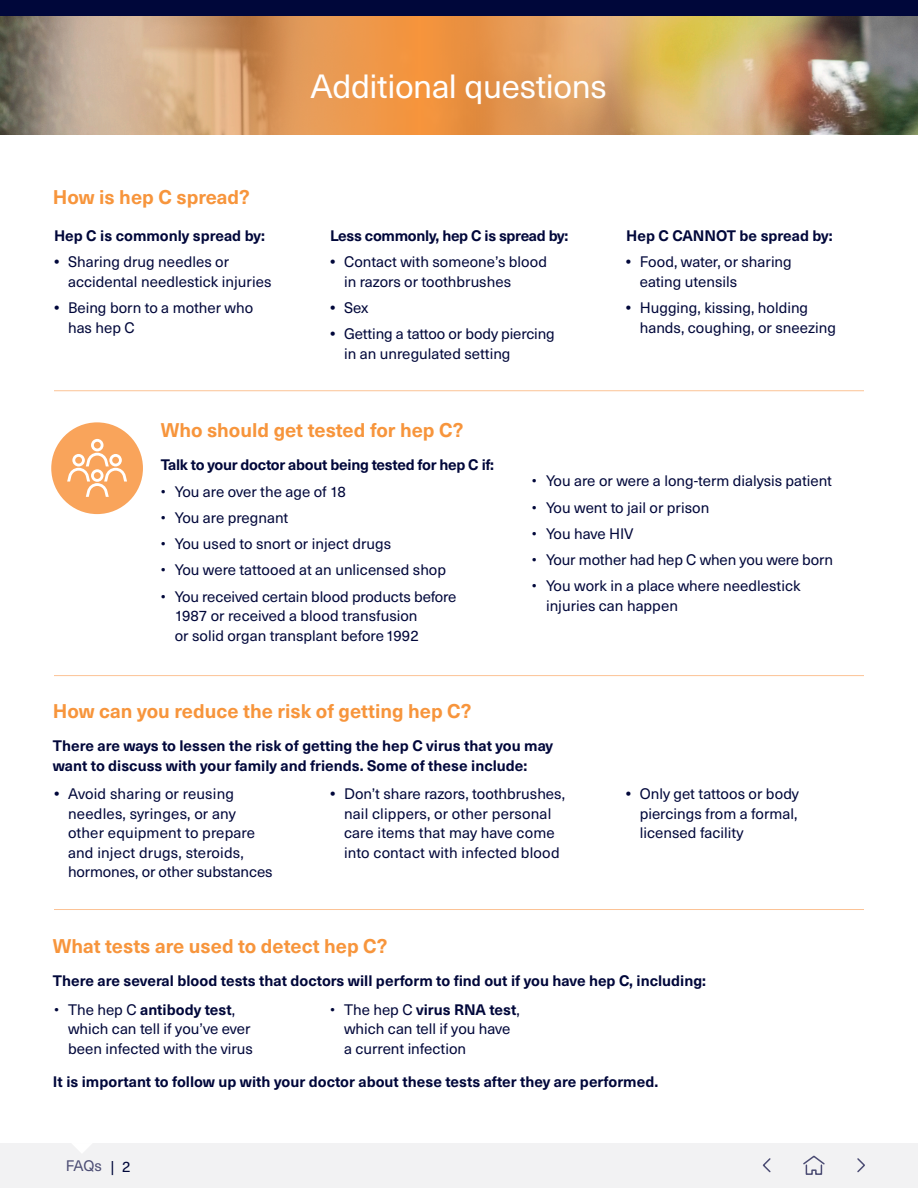
<style>
.page{position:relative;width:918px;height:1188px;background:#fff}
.page>*{position:absolute;margin:0;border:0;box-sizing:border-box;transform-origin:0 0}
.t1{font:33px "Neue Haas Unica Pro";letter-spacing:-.01em;color:#fff}
.t2{font:700 19.5px "Neue Haas Unica Pro";color:#f7953c}
.t3{font:15px/19.5px "Neue Haas Unica Pro";color:#00073a}
.t4{font:700 15px/19.5px "Neue Haas Unica Pro";color:#00073a}
.t5{font:700 15px "Neue Haas Unica Pro";letter-spacing:-.02em;color:#00073a}
.t6{font:15px "Neue Haas Unica Pro";color:#4c4d74}
.s1{font-weight:700}
.s2{color:#00073a}
</style>
<div class="page">
<img style="left:0;top:15px;width:918px;height:120px">
<svg style="left:22px;top:15px;width:776px;height:120px;background:#d7a168"></svg>
<div style="left:0;top:0;width:918px;height:15px;background:#00073a"></div>
<hr style="left:54px;top:390px;width:810px;height:1px;background:#fcc396">
<hr style="left:54px;top:675px;width:810px;height:1px;background:#fcc396">
<hr style="left:54px;top:909px;width:810px;height:1px;background:#fcc396">
<div style="left:51px;top:422px;width:92px;height:92px;background:#f9a45b;border-radius:50%"></div>
<svg style="left:67px;top:439px;width:60px;height:58px"></svg>
<div style="left:0;top:1143px;width:918px;height:45px;background:#f2f2f3"></div>
<svg style="left:762px;top:1158px;width:9px;height:15px"></svg>
<svg style="left:803px;top:1155px;width:22px;height:20px"></svg>
<svg style="left:857px;top:1158px;width:8px;height:15px"></svg>
<svg style="left:72px;top:1143px;width:20px;height:10px"></svg>
<h2 class="t2" style="left:53px;top:185px;width:199px">How is hep C spread?</h2>
<p class="t4" style="left:54px;top:226px;width:212px">Hep C is commonly spread by:</p>
<p class="t3" style="left:68px;top:252px;width:205px;text-indent:-14px"><span class="s1">•</span> Sharing drug needles or accidental needlestick injuries</p>
<p class="t3" style="left:68px;top:298px;width:187px;text-indent:-14px"><span class="s1">•</span> Being born to a mother who has hep C</p>
<h1 class="t1" style="left:311px;top:67px;width:298px">Additional questions</h1>
<p class="t5" style="left:330px;top:227px;width:240px">Less commonly, hep C is spread by:</p>
<p class="t3" style="left:344px;top:252px;width:205px;text-indent:-14px"><span class="s1">•</span> Contact with someone’s blood in razors or toothbrushes</p>
<p class="t3" style="left:330px;top:298px;width:40px"><span class="s1">•</span> Sex</p>
<p class="t3" style="left:344px;top:324px;width:212px;text-indent:-14px"><span class="s1">•</span> Getting a tattoo or body piercing in an unregulated setting</p>
<p class="t4" style="left:626px;top:226px;width:208px">Hep C CANNOT be spread by:</p>
<p class="t3" style="left:640px;top:252px;width:154px;text-indent:-14px"><span class="s1">•</span> Food, water, or sharing eating utensils</p>
<p class="t3" style="left:640px;top:298px;width:198px;text-indent:-14px"><span class="s1">•</span> Hugging, kissing, holding hands, coughing, or sneezing</p>
<h2 class="t2" style="left:161px;top:418px;width:304px">Who should get tested for hep C?</h2>
<p class="t5" style="left:161px;top:456px;width:335px">Talk to your doctor about being tested for hep C if:</p>
<p class="t3" style="left:161px;top:482px;width:187px">• You are over the age of 18</p>
<p class="t3" style="left:161px;top:508px;width:129px">• You are pregnant</p>
<p class="t3" style="left:161px;top:534px;width:232px">• You used to snort or inject drugs</p>
<p class="t3" style="left:161px;top:560px;width:287px">• You were tattooed at an unlicensed shop</p>
<p class="t3" style="left:175px;top:587px;width:283px;text-indent:-14px">• You received certain blood products before<br>1987 or received a blood transfusion<br>or solid organ transplant before 1992</p>
<p class="t3" style="left:532px;top:472px;width:302px">• You are or were a long-term dialysis patient</p>
<p class="t3" style="left:532px;top:498px;width:179px">• You went to jail or prison</p>
<p class="t3" style="left:532px;top:524px;width:103px">• You have HIV</p>
<p class="t3" style="left:532px;top:550px;width:303px">• Your mother had hep C when you were born</p>
<p class="t3" style="left:546px;top:577px;width:256px;text-indent:-14px">• You work in a place where needlestick injuries can happen</p>
<h2 class="t2" style="left:53px;top:700px;width:420px">How can you reduce the risk of getting hep C?</h2>
<p class="t4" style="left:53px;top:737px;width:502px">There are ways to lessen the risk of getting the hep C virus that you may want to discuss with your family and friends. Some of these include:</p>
<p class="t3" style="left:68px;top:784px;width:206px;text-indent:-14px"><span class="s1">•</span> Avoid sharing or reusing needles, syringes, or any other equipment to prepare and inject drugs, steroids, hormones, or other substances</p>
<p class="t3" style="left:330px;top:784px;width:237px;text-align:center"><span class="s1">•</span> Don’t share razors, toothbrushes, nail clippers, or other personal care items that may have come into contact with infected blood</p>
<p class="t3" style="left:640px;top:784px;width:161px;text-align:justify;text-indent:-14px"><span class="s1">•</span> Only get tattoos or body piercings from a formal, licensed facility</p>
<h2 class="t2" style="left:53px;top:934px;width:336px">What tests are used to detect hep C?</h2>
<p class="t4" style="left:53px;top:971px;width:655px">There are several blood tests that doctors will perform to find out if you have hep C, including:</p>
<p class="t3" style="left:68px;top:1000px;width:186px;text-indent:-14px">• The hep C <span class="s1">antibody test</span>, which can tell if you’ve ever been infected with the virus</p>
<p class="t3" style="left:344px;top:1000px;width:177px;text-indent:-14px">• The hep C <span class="s1">virus RNA test</span>, which can tell if you have a current infection</p>
<p class="t4" style="left:53px;top:1072px;width:607px">It is important to follow up with your doctor about these tests after they are performed.</p>
<p class="t6" style="left:66px;top:1157px;width:66px">FAQs <span class="s2">| 2</span></p>
</div>
